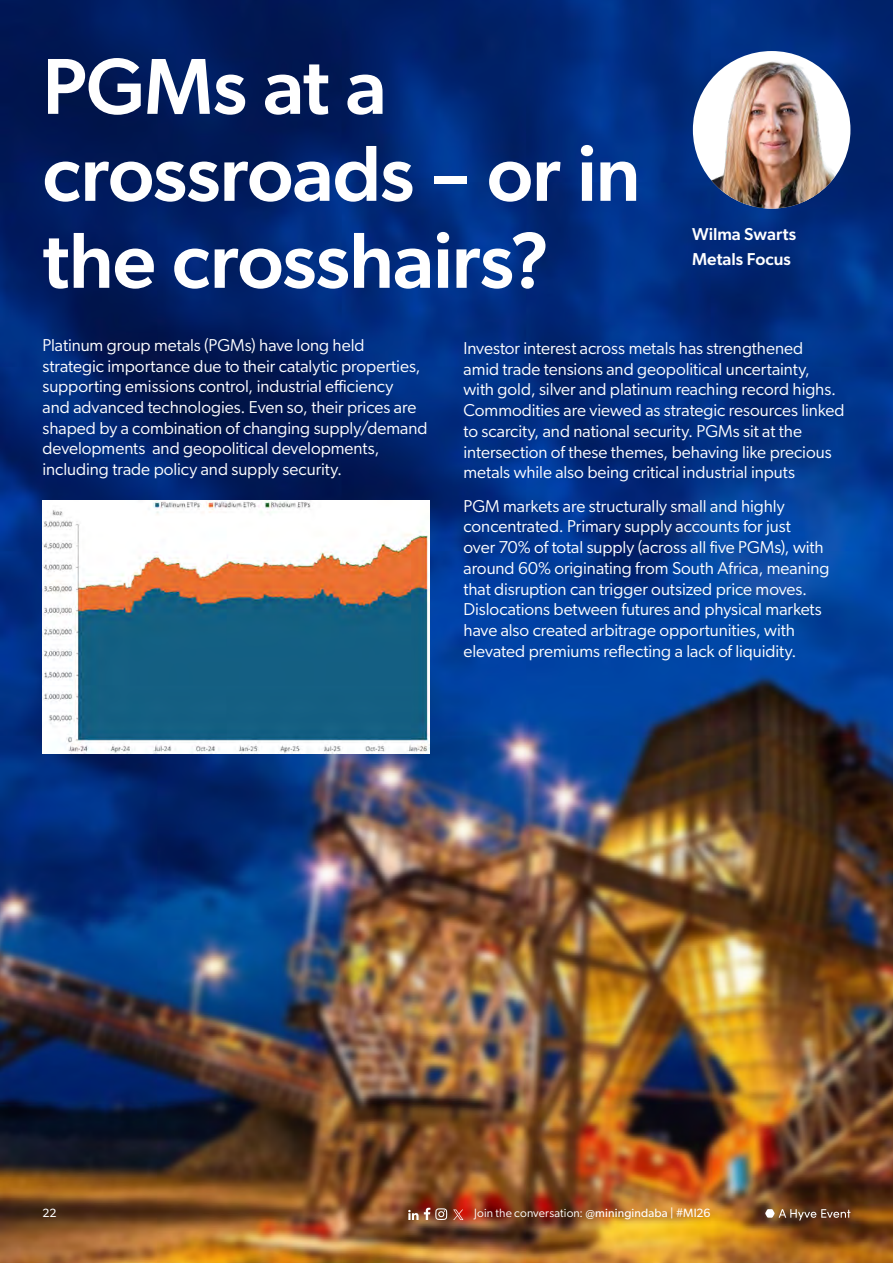
<style>
.page{position:relative;width:893px;height:1263px;background:#fff}
.page>*{position:absolute;margin:0;border:0;box-sizing:border-box;transform-origin:0 0}
.t1{font:500 79.5px/87px "Gibson";letter-spacing:-.015em;color:#fff}
.t2{font:17.25px/20.7px "Gibson";letter-spacing:-.005em;color:#fff}
.t3{font:500 17.25px/24.9px "Gibson";color:#fff}
.t4{font:12px "Gibson";letter-spacing:.01em;color:#fff}
.t5{font:12px "Gibson";color:#fff}
.s1{font-style:inherit}
</style>
<div class="page">
<img style="left:0;top:0;width:893px;height:1263px">
<svg style="left:408px;top:1208px;width:39px;height:12px"></svg>
<svg style="left:453px;top:1209px;width:10px;height:11px"></svg>
<svg style="left:765px;top:1209px;width:85px;height:11px"></svg>
<img style="left:693px;top:51px;width:157px;height:158px;border-radius:79px">
<img style="left:43px;top:501px;width:386px;height:252px">
<h1 class="t1" style="left:43px;top:38px;width:600px">PGMs at a crossroads – or in the crosshairs?</h1>
<p class="t3" style="left:692px;top:220px;width:106px">Wilma Swarts<br>Metals Focus</p>
<p class="t2" style="left:43px;top:334px;width:386px">Platinum group metals (PGMs) have long held strategic importance due to their catalytic properties, supporting emissions control, industrial efficiency<br>and advanced technologies. Even so, their prices are shaped by a combination of changing supply/demand developments and geopolitical developments, including trade policy and supply security.</p>
<p class="t2" style="left:463px;top:337px;width:383px">Investor interest across metals has strengthened<br>amid trade tensions and geopolitical uncertainty, with gold, silver and platinum reaching record highs.<br>Commodities are viewed as strategic resources linked to scarcity, and national security. PGMs sit at the intersection of these themes, behaving like precious metals while also being critical industrial inputs</p>
<p class="t2" style="left:463px;top:495px;width:367px">PGM markets are structurally small and highly concentrated. Primary supply accounts for just<br>over 70% of total supply (across all five PGMs), with around 60% originating from South Africa, meaning that disruption can trigger outsized price moves.<br>Dislocations between futures and physical markets have also created arbitrage opportunities, with elevated premiums reflecting a lack of liquidity.</p>
<p class="t5" style="left:43px;top:1206px;width:16px">22</p>
<p class="t4" style="left:474px;top:1206px;width:238px">Join the conversation: <span class="s1">@miningindaba | #MI26</span></p>
</div>
